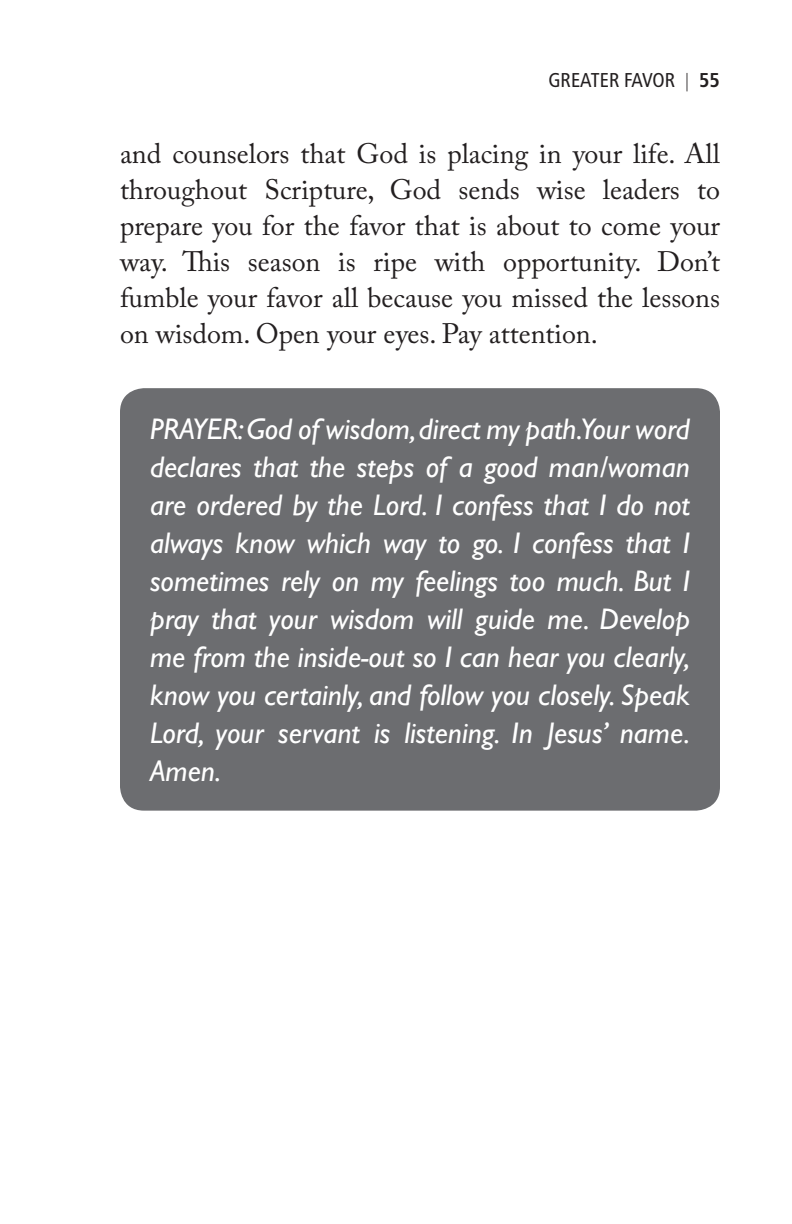
<style>
.page{position:relative;width:792px;height:1224px;background:#fff}
.page>*{position:absolute;margin:0;border:0;box-sizing:border-box;transform-origin:0 0}
.t1{font:italic 30px/38px "Gill Sans Std";color:#fff;text-align:justify}
.t2{font:28px/36px "Adobe Caslon Pro";color:#231f20;text-align:justify}
.t3{font:condensed 20px "Frutiger LT Std";color:#231f20}
.s1{font-family:"Times New Roman";font-stretch:normal}
.s2{font-weight:700}
</style>
<div class="page">
<div style="left:120px;top:388px;width:600px;height:423px;background:#6c6d70;border-radius:24px"></div>
<p class="t3" style="left:548px;top:68px;width:173px">GREATER FAVOR <span class="s1">|</span> <span class="s2">55</span></p>
<p class="t2" style="left:120px;top:135px;width:602px">and counselors that God is placing in your life. All throughout Scripture, God sends wise leaders to prepare you for the favor that is about to come your way. This season is ripe with opportunity. Don’t fumble your favor all because you missed the lessons on wisdom. Open your eyes. Pay attention.</p>
<p class="t1" style="left:150px;top:410px;width:542px">Prayer: God of wisdom, direct my path.Your word declares that the steps of a good man/woman are ordered by the Lord. I confess that I do not always know which way to go. I confess that I sometimes rely on my feelings too much. But I pray that your wisdom will guide me. Develop me from the inside-out so I can hear you clearly, know you certainly, and follow you closely. Speak Lord, your servant is listening. In Jesus’ name.<br>Amen.</p>
</div>
